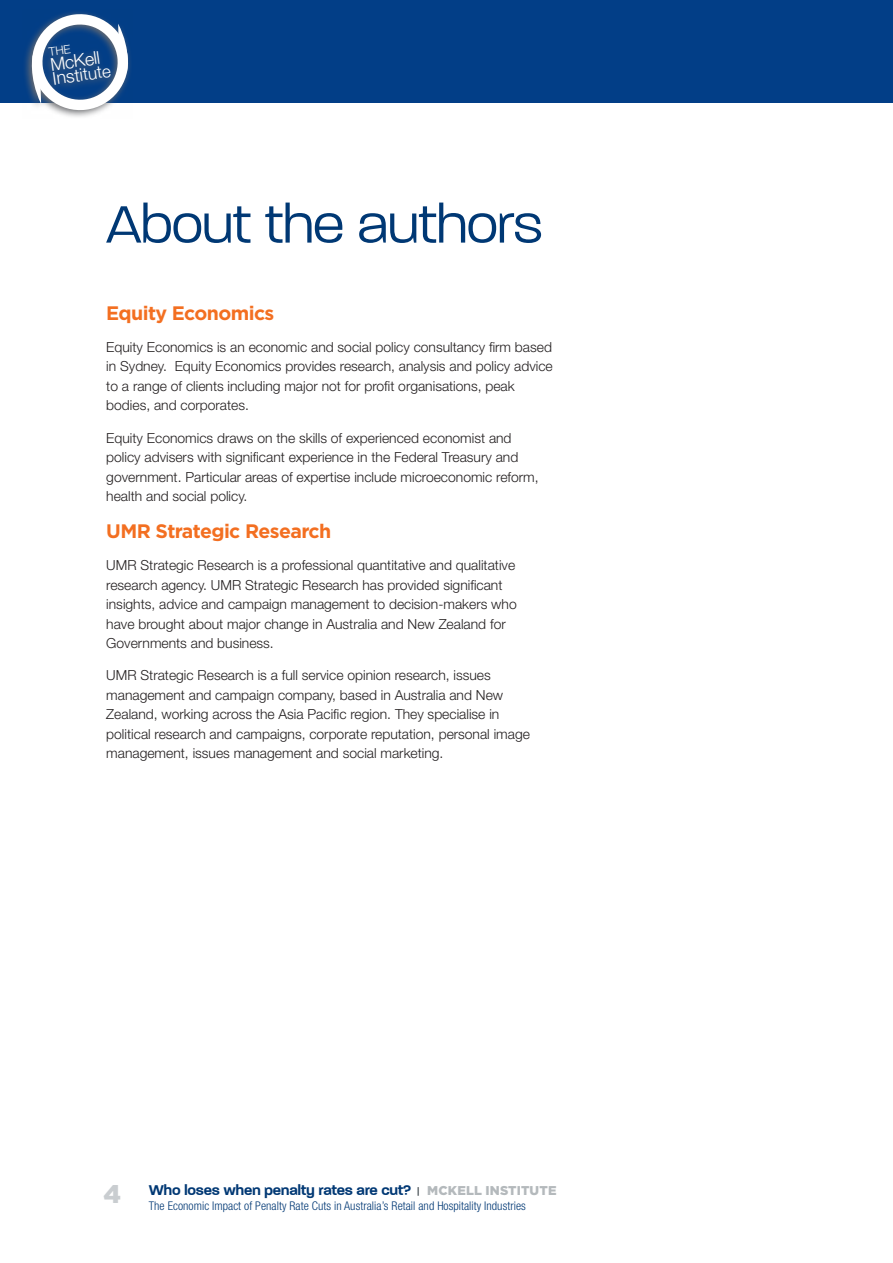
<style>
.page{position:relative;width:893px;height:1263px;background:#fff}
.page>*{position:absolute;margin:0;border:0;box-sizing:border-box;transform-origin:0 0}
.Head{font:300 61.5px "V Paralucent";letter-spacing:-.01em;color:#003874}
.Body{font:700 19.5px "Gotham";letter-spacing:-.03em;color:#f36f21}
.t1{font:300 17.85px/14.2px "Helvetica Neue";color:#fff}
.t2{font:600 16.5px "V Paralucent";letter-spacing:-.02em;color:#003874}
.Body-2{font:300 13.8px/19.5px "Helvetica Neue";color:#231f20}
.t3{font:300 condensed 12px "Helvetica Neue";letter-spacing:.005em;color:#003874}
.s1{font-size:17.1px}
.s2{font-weight:500;font-size:12px;color:#363f44}
.s3{font-family:"Gotham";font-weight:900;font-size:12.75px;color:#b4b9bc}
</style>
<div class="page">
<div style="left:0;top:0;width:893px;height:102px;background:#023e87"></div>
<svg style="left:23px;top:49px;width:110px;height:68px"></svg>
<hr style="left:892px;top:106px;width:1px;height:1157px;background:#f36f21">
<svg style="left:28px;top:12px;width:104px;height:99px"></svg>
<p class="t1" style="left:50px;top:57px;width:60px;rotate:-8deg">McKell<br>Insti<span class="s1">tute</span></p>
<p class="Head" style="left:106px;top:191px;width:438px">About the authors</p>
<p class="Body" style="left:106px;top:300px;width:170px">Equity Economics</p>
<p class="Body-2" style="left:106px;top:337px;width:448px">Equity Economics is an economic and social policy consultancy firm based in Sydney. Equity Economics provides research, analysis and policy advice to a range of clients including major not for profit organisations, peak bodies, and corporates.</p>
<p class="Body-2" style="left:106px;top:428px;width:434px">Equity Economics draws on the skills of experienced economist and policy advisers with significant experience in the Federal Treasury and government. Particular areas of expertise include microeconomic reform, health and social policy.</p>
<p class="Body" style="left:106px;top:518px;width:226px">UMR Strategic Research</p>
<p class="Body-2" style="left:106px;top:555px;width:412px">UMR Strategic Research is a professional quantitative and qualitative research agency. UMR Strategic Research has provided significant insights, advice and campaign management to decision-makers who have brought about major change in Australia and New Zealand for Governments and business.</p>
<p class="Body-2" style="left:106px;top:665px;width:425px">UMR Strategic Research is a full service opinion research, issues management and campaign company, based in Australia and New Zealand, working across the Asia Pacific region. They specialise in political research and campaigns, corporate reputation, personal image management, issues management and social marketing.</p>
<p class="t2" style="left:149px;top:1181px;width:409px">Who loses when penalty rates are cut? <span class="s2">|</span> <span class="s3">MCKELL INSTITUTE</span></p>
<p class="t3" style="left:103px;top:1199px;width:424px"><sup>4</sup> The Economic Impact of Penalty Rate Cuts in Australia’s Retail and Hospitality Industries</p>
</div>
